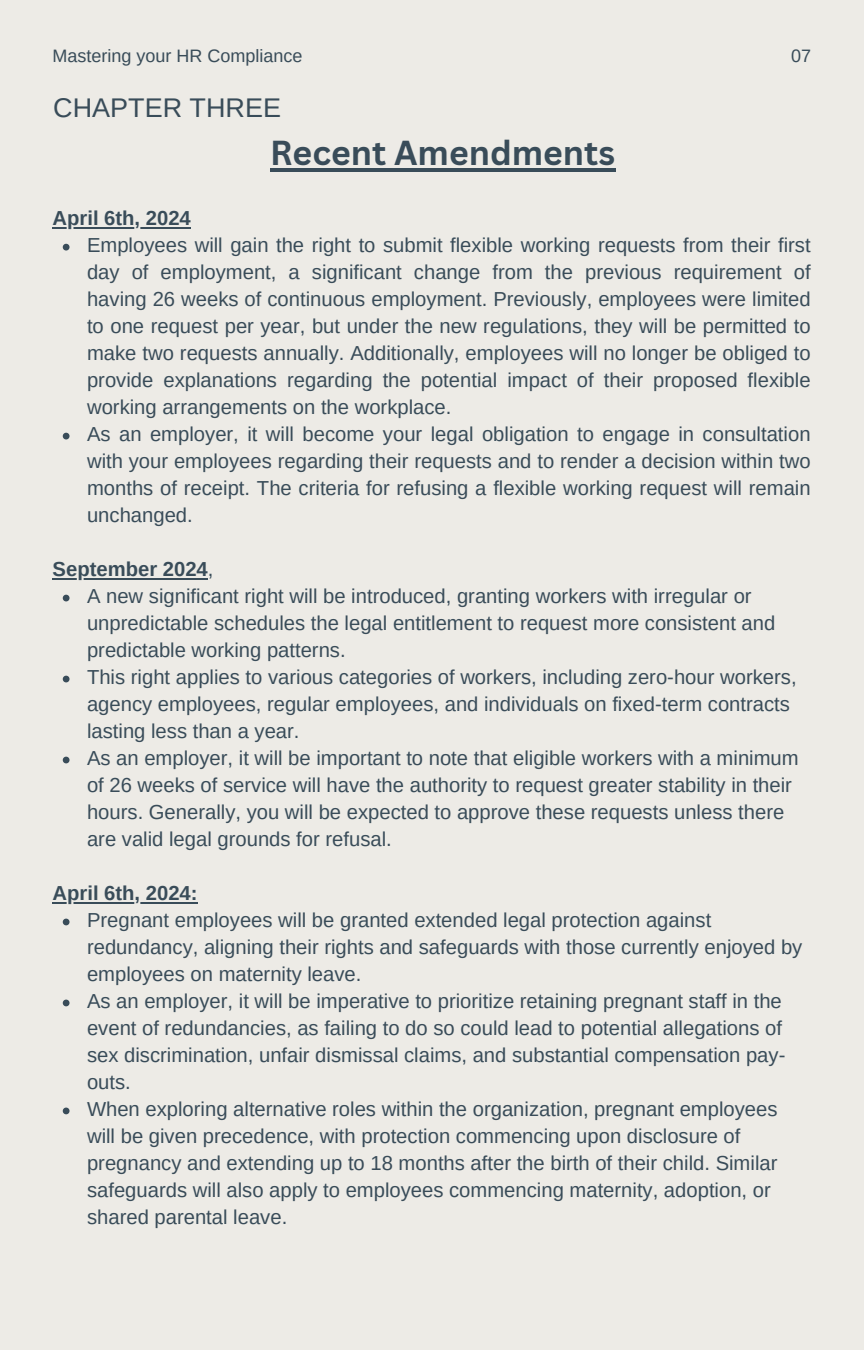
<style>
.page{position:relative;width:864px;height:1350px;background:#edebe6}
.page>*{position:absolute;margin:0;border:0;box-sizing:border-box;transform-origin:0 0}
.t1{font:700 33.75px "Canva Sans";color:#394c59}
.t2{font:27px "Arimo";color:#394c59}
.t3{font:20.25px/27px "Arimo";color:#394c59}
.t4{font:700 20.25px "Arimo";color:#394c59}
.t5{font:18px "Arimo";color:#394c59}
.s1{font-weight:400}
</style>
<div class="page">
<hr style="left:53px;top:227px;width:138px;height:2px;background:#394c59">
<svg style="left:63px;top:244px;width:7px;height:7px"></svg>
<svg style="left:63px;top:433px;width:7px;height:6px"></svg>
<hr style="left:53px;top:578px;width:155px;height:2px;background:#394c59">
<svg style="left:63px;top:595px;width:7px;height:6px"></svg>
<svg style="left:63px;top:676px;width:7px;height:6px"></svg>
<svg style="left:63px;top:757px;width:7px;height:6px"></svg>
<hr style="left:53px;top:902px;width:145px;height:1px;background:#394c59">
<svg style="left:63px;top:919px;width:7px;height:6px"></svg>
<svg style="left:63px;top:1000px;width:7px;height:6px"></svg>
<svg style="left:63px;top:1108px;width:7px;height:6px"></svg>
<hr style="left:270px;top:168px;width:345px;height:4px;background:#394c59">
<p class="t5" style="left:53px;top:46px;width:251px">Mastering your HR Compliance</p>
<p class="t5" style="left:791px;top:46px;width:22px">07</p>
<p class="t2" style="left:53px;top:92px;width:229px">CHAPTER THREE</p>
<p class="t1" style="left:270px;top:129px;width:346px">Recent Amendments</p>
<h2 class="t4" style="left:53px;top:207px;width:140px">April 6th, 2024</h2>
<h1 class="t3" style="left:87px;top:232px;width:725px;text-align:justify">Employees will gain the right to submit flexible working requests from their first day of employment, a significant change from the previous requirement of having 26 weeks of continuous employment. Previously, employees were limited to one request per year, but under the new regulations, they will be permitted to make two requests annually. Additionally, employees will no longer be obliged to provide explanations regarding the potential impact of their proposed flexible working arrangements on the workplace.</h1>
<h3 class="t3" style="left:87px;top:421px;width:725px;text-align:justify">As an employer, it will become your legal obligation to engage in consultation with your employees regarding their requests and to render a decision within two months of receipt. The criteria for refusing a flexible working request will remain unchanged.</h3>
<p class="t4" style="left:53px;top:558px;width:162px">September 2024<span class="s1">,</span></p>
<p class="t3" style="left:87px;top:583px;width:690px">A new significant right will be introduced, granting workers with irregular or unpredictable schedules the legal entitlement to request more consistent and predictable working patterns.</p>
<h4 class="t3" style="left:87px;top:664px;width:711px">This right applies to various categories of workers, including zero-hour workers, agency employees, regular employees, and individuals on fixed-term contracts lasting less than a year.</h4>
<p class="t3" style="left:87px;top:745px;width:713px">As an employer, it will be important to note that eligible workers with a minimum of 26 weeks of service will have the authority to request greater stability in their hours. Generally, you will be expected to approve these requests unless there are valid legal grounds for refusal.</p>
<p class="t4" style="left:53px;top:882px;width:146px">April 6th, 2024:</p>
<p class="t3" style="left:87px;top:907px;width:717px">Pregnant employees will be granted extended legal protection against redundancy, aligning their rights and safeguards with those currently enjoyed by employees on maternity leave.</p>
<h3 class="t3" style="left:87px;top:988px;width:700px">As an employer, it will be imperative to prioritize retaining pregnant staff in the event of redundancies, as failing to do so could lead to potential allegations of sex discrimination, unfair dismissal claims, and substantial compensation pay&shy;outs.</h3>
<p class="t3" style="left:87px;top:1095px;width:692px">When exploring alternative roles within the organization, pregnant employees will be given precedence, with protection commencing upon disclosure of pregnancy and extending up to 18 months after the birth of their child. Similar safeguards will also apply to employees commencing maternity, adoption, or shared parental leave.</p>
</div>
